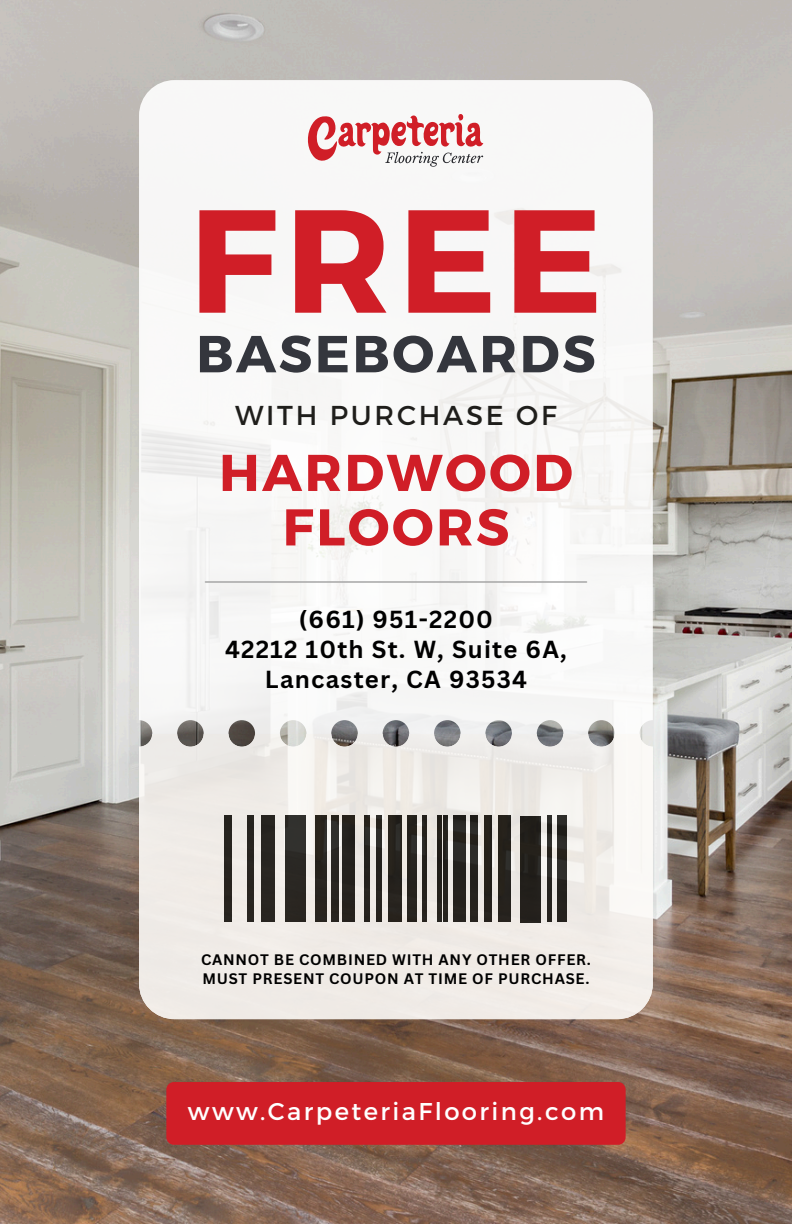
<style>
.page{position:relative;width:792px;height:1224px;background:#fff}
.page>*{position:absolute;margin:0;border:0;box-sizing:border-box;transform-origin:0 0}
.t1{font:700 146.4px "Montserrat";color:#d01e27}
.t2{font:700 52px "Montserrat";letter-spacing:.05em;color:#34363d}
.t3{font:700 51.6px/54.4px "Montserrat";letter-spacing:.05em;color:#d01e27;text-align:center}
.t4{font:27.4px "Montserrat";letter-spacing:.1em;color:#1f1e1b}
.t5{font:24.2px "Montserrat";letter-spacing:.1em;color:#fff}
.t6{font:700 24px/30px "Canva Sans";letter-spacing:.05em;color:#000;text-align:center}
.t7{font:700 14.8px/18.6px "Canva Sans";letter-spacing:.05em;color:#000}
</style>
<div class="page">
<img style="left:0;top:0;width:792px;height:1224px">
<svg style="left:139px;top:80px;width:514px;height:654px"></svg>
<svg style="left:139px;top:734px;width:514px;height:285px;background:#ebe7e2"></svg>
<svg style="left:365px;top:816px;width:5px;height:106px"></svg>
<div style="left:376px;top:816px;width:6px;height:106px;background:#26221e"></div>
<div style="left:224px;top:816px;width:8px;height:106px;background:#27241f"></div>
<div style="left:247px;top:816px;width:7px;height:106px;background:#28241f"></div>
<div style="left:261px;top:816px;width:14px;height:106px;background:#282521"></div>
<div style="left:285px;top:816px;width:20px;height:106px;background:#2b2824"></div>
<div style="left:471px;top:816px;width:7px;height:106px;background:#26221e"></div>
<div style="left:485px;top:816px;width:7px;height:106px;background:#1f1e1b"></div>
<svg style="left:498px;top:816px;width:13px;height:106px"></svg>
<div style="left:520px;top:816px;width:20px;height:106px;background:#1f1e1b"></div>
<div style="left:453px;top:816px;width:12px;height:106px;background:#26221e"></div>
<div style="left:443px;top:816px;width:5px;height:106px;background:#1f1e1b"></div>
<svg style="left:548px;top:816px;width:4px;height:106px"></svg>
<div style="left:557px;top:816px;width:10px;height:106px;background:#26231f"></div>
<hr style="left:437px;top:816px;width:4px;height:106px;background:#1f1e1b">
<hr style="left:422px;top:816px;width:4px;height:106px;background:#1f1e1b">
<svg style="left:408px;top:816px;width:9px;height:106px"></svg>
<svg style="left:388px;top:816px;width:14px;height:106px"></svg>
<div style="left:315px;top:816px;width:12px;height:106px;background:#29241e"></div>
<div style="left:331px;top:816px;width:7px;height:106px;background:#282521"></div>
<div style="left:343px;top:816px;width:12px;height:106px;background:#1f1e1b"></div>
<div style="left:166px;top:1082px;width:460px;height:63px;background:#d01e27;border-radius:8px"></div>
<svg style="left:308px;top:114px;width:175px;height:52px"></svg>
<hr style="left:205px;top:581px;width:382px;height:2px;background:#a6a6a6">
<p class="t1" style="left:189px;top:165px;width:415px">FREE</p>
<h2 class="t2" style="left:196px;top:320px;width:401px">BASEBOARDS</h2>
<h1 class="t4" style="left:235px;top:397px;width:323px">WITH PURCHASE OF</h1>
<h3 class="t3" style="left:219px;top:443px;width:355px">HARDWOOD<br>FLOORS</h3>
<h2 class="t6" style="left:225px;top:604px;width:343px">(661) 951-2200<br>42212 10th St. W, Suite 6A,<br>Lancaster, CA 93534</h2>
<h4 class="t7" style="left:201px;top:950px;width:391px">CANNOT BE COMBINED WITH ANY OTHER OFFER.<br>MUST PRESENT COUPON AT TIME OF PURCHASE.</h4>
<p class="t5" style="left:188px;top:1095px;width:418px">www.CarpeteriaFlooring.com</p>
</div>
